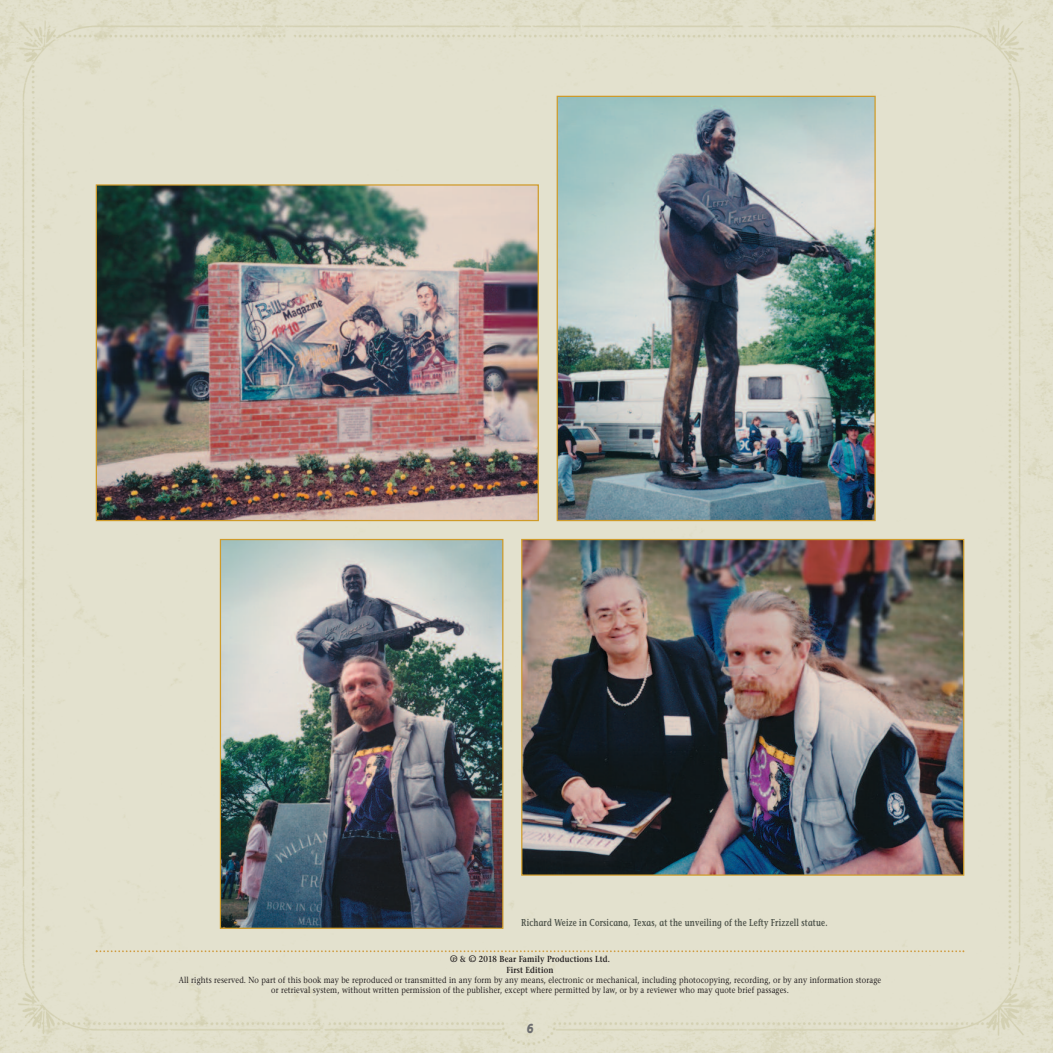
<style>
.page{position:relative;width:1053px;height:1053px;background:#fff}
.page>*{position:absolute;margin:0;border:0;box-sizing:border-box;transform-origin:0 0}
.t1{font:italic 13.75px "Block T";color:#6c6d70;scale:.9 1}
.t2{font:600 10px "Stone Informal";letter-spacing:.025em;color:#4d534a;scale:.75 1}
.t3{font:8.75px/10px "Stone Serif";letter-spacing:.02em;color:#231f20;text-align:center;scale:.85 1}
.t4{font:600 8.75px/11.8px "Stone Serif";letter-spacing:.02em;color:#231f20;text-align:center;scale:.8 1}
.s1{font-family:"Frutiger";font-weight:300;font-size:9.38px}
.s2{font-size:5px}
</style>
<div class="page">
<div style="left:0;top:0;width:1052px;height:1052px;background:#e3e1ce"></div>
<img style="left:558px;top:98px;width:315px;height:421px">
<div style="left:556px;top:96px;width:319px;height:425px;border:1px solid #cf9b2a"></div>
<img style="left:222px;top:541px;width:279px;height:385px">
<div style="left:220px;top:539px;width:283px;height:389px;border:1px solid #cf9b2a"></div>
<img style="left:98px;top:186px;width:439px;height:333px">
<div style="left:96px;top:184px;width:443px;height:337px;border:1px solid #cf9b2a"></div>
<img style="left:523px;top:541px;width:439px;height:332px">
<div style="left:521px;top:539px;width:443px;height:336px;border:1px solid #cf9b2a"></div>
<svg style="left:96px;top:950px;width:868px;height:2px"></svg>
<p class="t2" style="left:521px;top:918px;width:410px">Richard Weize in Corsicana, Texas, at the unveiling of the Lefty Frizzell statue.</p>
<p class="t4" style="left:449px;top:953px;width:202px"><span class="s1">O</span><span class="s2">P</span> &amp; <span class="s1">O</span><span class="s2">C</span> 2018 Bear Family Productions Ltd.<br>First Edition</p>
<p class="t3" style="left:179px;top:976px;width:827px">All rights reserved. No part of this book may be reproduced or transmitted in any form by any means, electronic or mechanical, including photocopying, recording, or by any information storage or retrieval system, without written permission of the publisher, except where permitted by law, or by a reviewer who may quote brief passages.</p>
<h1 class="t1" style="left:526px;top:1019px;width:9px">6</h1>
</div>
